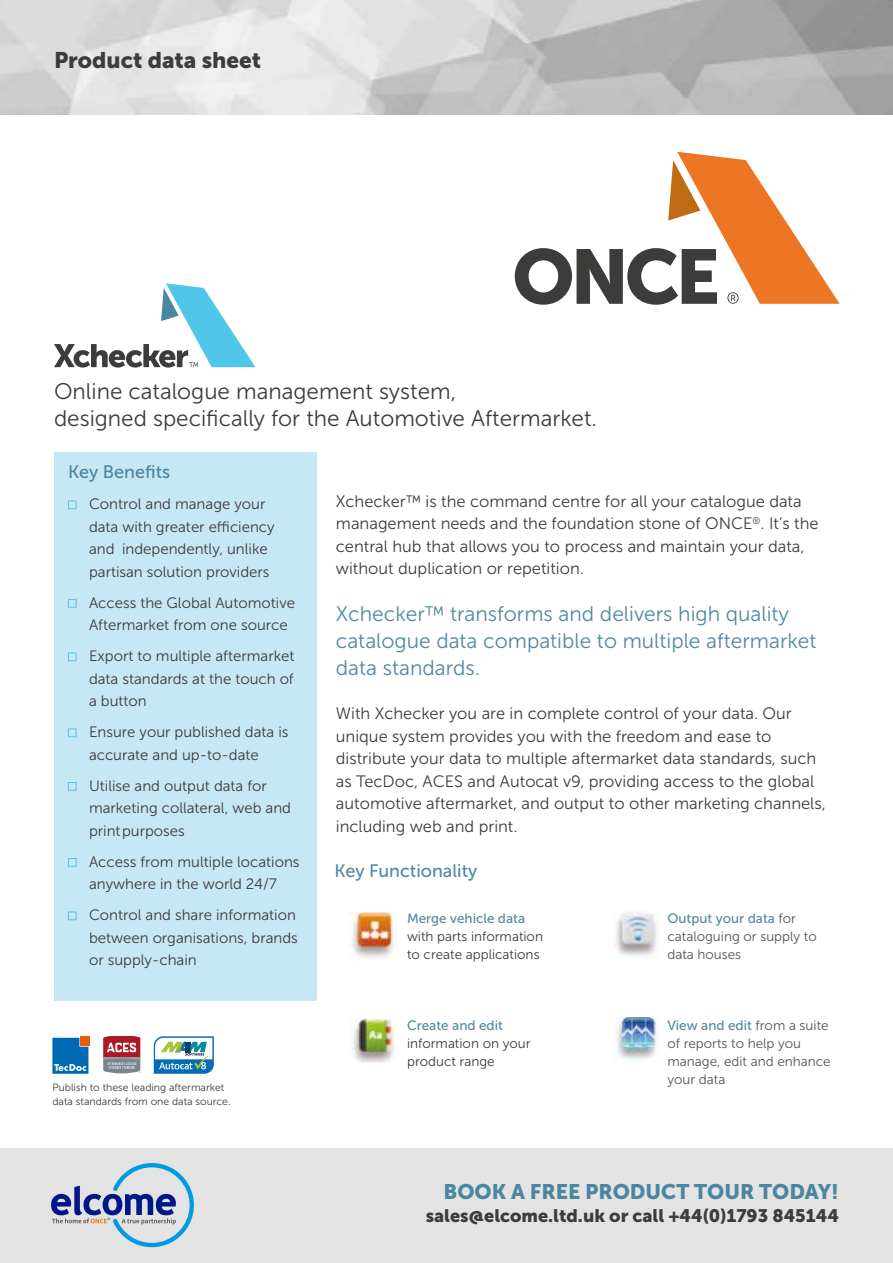
<style>
.page{position:relative;width:893px;height:1263px;background:#fff}
.page>*{position:absolute;margin:0;border:0;box-sizing:border-box;transform-origin:0 0}
.t1{font:22.5px/27px "Museo Sans 300";color:#3c3c3b}
.t2{font:22.5px "Museo Sans 900";color:#3c3c3b}
.t3{font:21px/27px "Museo Sans 300";color:#5289a2}
.t4{font:21px "Museo Sans 900";color:#4a86a0}
.t5{font:18px "Museo Sans 900";color:#3c3c3b}
.t6{font:18px "Museo Sans 500";color:#5289a2}
.t7{font:18px "Museo Sans 500";color:#4a86a0}
.t8{font:16.5px/22.5px "Museo Sans 300";color:#3c3c3b}
.t9{font:15px/22.5px "Museo Sans 300";color:#3c3c3b}
.t10{font:13.5px/18px "Museo Sans 300";color:#555454}
.t11{font:13.5px/18px "Museo Sans 300";color:#3c3c3b}
.t12{font:13.5px "Museo Sans 500";color:#5289a2}
.t13{font:10.5px/13.5px "Museo Sans 300";color:#3c3c3b}
.t14{font:700 3.45px "FS Albert";color:#575756}
.s1{font-family:"Museo Sans 300";color:#555454}
</style>
<div class="page">
<div style="left:0;top:1148px;width:893px;height:115px;background:#e3e3e3"></div>
<div style="left:54px;top:452px;width:263px;height:548px;background:#c6e7f4"></div>
<div style="left:68px;top:501px;width:9px;height:8px;border:1px solid #50c7e8"></div>
<div style="left:68px;top:599px;width:9px;height:9px;border:1px solid #50c7e8"></div>
<div style="left:68px;top:653px;width:9px;height:8px;border:1px solid #50c7e8"></div>
<div style="left:68px;top:729px;width:9px;height:8px;border:1px solid #50c7e8"></div>
<div style="left:68px;top:782px;width:9px;height:9px;border:1px solid #50c7e8"></div>
<div style="left:68px;top:858px;width:9px;height:9px;border:1px solid #50c7e8"></div>
<div style="left:68px;top:912px;width:9px;height:8px;border:1px solid #50c7e8"></div>
<div style="left:81px;top:1036px;width:9px;height:9px;background:#ea5b0b"></div>
<svg style="left:52px;top:1038px;width:36px;height:36px"></svg>
<svg style="left:103px;top:1036px;width:37px;height:37px"></svg>
<svg style="left:154px;top:1036px;width:60px;height:38px"></svg>
<img style="left:349px;top:913px;width:47px;height:47px">
<img style="left:615px;top:911px;width:45px;height:47px">
<img style="left:350px;top:1020px;width:46px;height:43px">
<img style="left:614px;top:1017px;width:44px;height:45px">
<svg style="left:51px;top:1163px;width:143px;height:84px"></svg>
<svg style="left:515px;top:152px;width:325px;height:153px"></svg>
<svg style="left:54px;top:283px;width:201px;height:85px"></svg>
<h1 class="t2" style="left:54px;top:47px;width:209px">Product data sheet</h1>
<h1 class="t1" style="left:54px;top:378px;width:545px">Online catalogue management system,<br>designed specifically for the Automotive Aftermarket.</h1>
<p class="t7" style="left:68px;top:462px;width:104px">Key Benefits</p>
<p class="t9" style="left:89px;top:493px;width:187px">Control and manage your data with greater efficiency and independently, unlike partisan solution providers</p>
<p class="t9" style="left:89px;top:591px;width:207px">Access the Global Automotive<br>Aftermarket from one source</p>
<p class="t9" style="left:89px;top:645px;width:207px;text-align:justify">Export to multiple aftermarket data standards at the touch of a button</p>
<p class="t9" style="left:89px;top:721px;width:201px">Ensure your published data is accurate and up-to-date</p>
<p class="t9" style="left:89px;top:774px;width:204px">Utilise and output data for marketing collateral, web and printpurposes</p>
<p class="t9" style="left:89px;top:850px;width:212px">Access from multiple locations anywhere in the world 24/7</p>
<p class="t9" style="left:89px;top:904px;width:210px">Control and share information between organisations, brands or supply-chain</p>
<p class="t8" style="left:336px;top:490px;width:484px">Xchecker™ is the command centre for all your catalogue data management needs and the foundation stone of ONCE<sup>®</sup>. It’s the central hub that allows you to process and maintain your data, without duplication or repetition.</p>
<p class="t3" style="left:336px;top:600px;width:482px">Xchecker™ transforms and delivers high quality catalogue data compatible to multiple aftermarket data standards.</p>
<p class="t8" style="left:336px;top:702px;width:491px">With Xchecker you are in complete control of your data. Our unique system provides you with the freedom and ease to distribute your data to multiple aftermarket data standards, such as TecDoc, ACES and Autocat v9, providing access to the global automotive aftermarket, and output to other marketing channels, including web and print.</p>
<p class="t6" style="left:334px;top:861px;width:145px">Key Functionality</p>
<p class="t12" style="left:667px;top:911px;width:130px">Output your data <span class="s1">for</span></p>
<p class="t10" style="left:667px;top:927px;width:151px">cataloguing or supply to data houses</p>
<p class="t12" style="left:407px;top:911px;width:120px">Merge vehicle data</p>
<p class="t11" style="left:407px;top:927px;width:137px">with parts information to create applications</p>
<p class="t13" style="left:52px;top:1081px;width:180px">Publish to these leading aftermarket data standards from one data source.</p>
<p class="t14" style="left:107px;top:1217px;width:4px">®</p>
<p class="t12" style="left:407px;top:1018px;width:97px">Create and edit</p>
<p class="t11" style="left:407px;top:1034px;width:125px">information on your product range</p>
<p class="t12" style="left:667px;top:1018px;width:163px">View and edit <span class="s1">from a suite</span></p>
<p class="t10" style="left:667px;top:1034px;width:165px">of reports to help you manage, edit and enhance your data</p>
<p class="t4" style="left:444px;top:1180px;width:397px">BOOK A FREE PRODUCT TOUR TODAY!</p>
<p class="t5" style="left:426px;top:1205px;width:415px">sales@elcome.ltd.uk or call +44(0)1793 845144</p>
</div>
